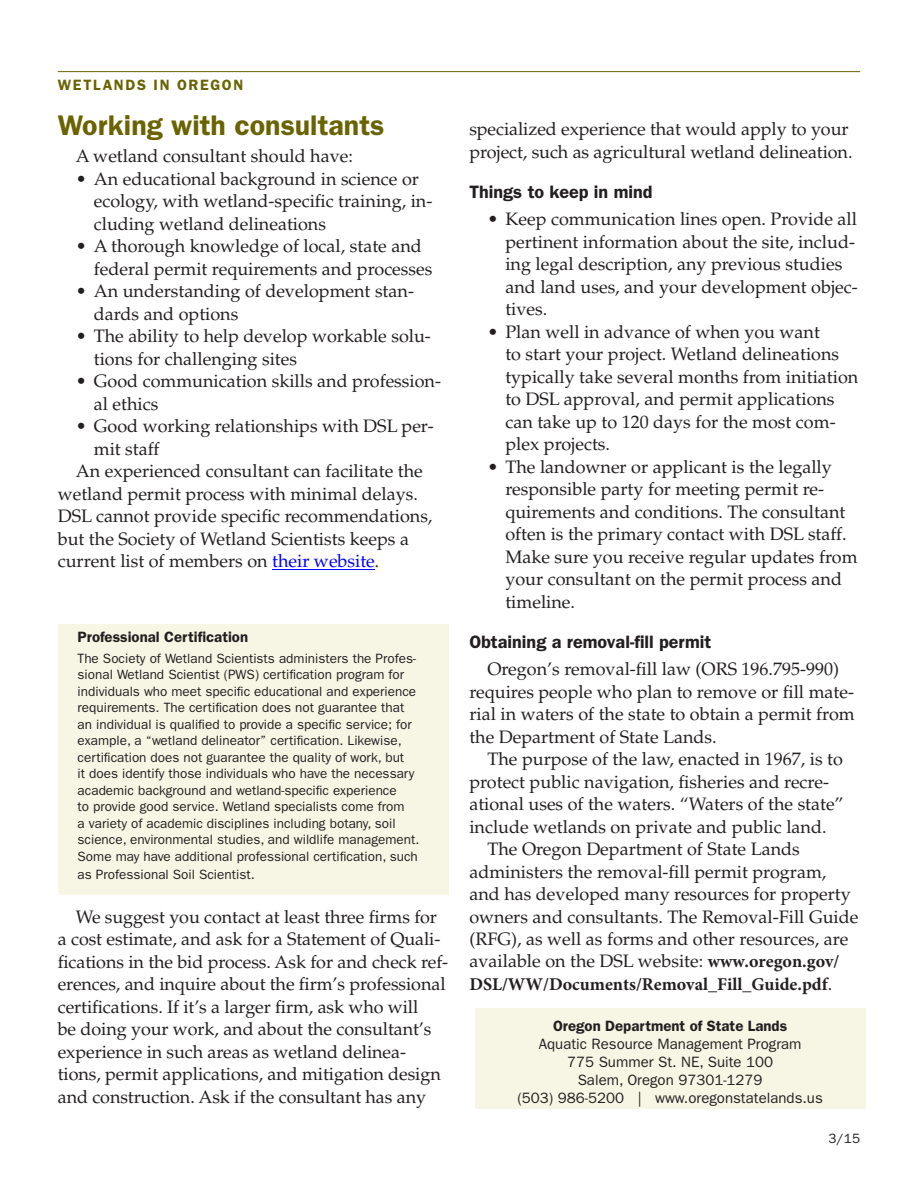
<style>
.page{position:relative;width:918px;height:1188px;background:#fff}
.page>*{position:absolute;margin:0;border:0;box-sizing:border-box;transform-origin:0 0}
.Franklin_Gothic_subh{font:600 28.5px "ITC Franklin Gothic Std";color:#696300}
.Palatino_text{font:18px/22.5px "Palatino LT";color:#231f20}
.Palatino_text_bullet{font:18px/22.5px "Palatino LT";color:#231f20}
.Palatino_text-2{font:700 18px "Minion Pro";color:#231f20}
.Franklin_Gothic_subh-2{font:600 18px "ITC Franklin Gothic Std";color:#231f20}
.franklin_gothic_book{font:15px "ITC Franklin Gothic Std";color:#231f20}
.franklin_gothic_book-2{font:600 15px "ITC Franklin Gothic Std";color:#231f20}
.page_header{font:600 15px "ITC Franklin Gothic Std";letter-spacing:.11em;color:#696300}
.sidebar{font:13.5px/16.5px "ITC Franklin Gothic Std";color:#231f20}
.s1{color:#00f}
.s2{font-family:"Minion Pro"}
.s3{font-family:"ITC Franklin Gothic Std";font-weight:600}
.s4{font-family:"Minion Pro";font-weight:700}
.s5{font-family:"Palatino LT";font-weight:400}
</style>
<div class="page">
<hr style="left:58px;top:71px;width:802px;height:1px;background:#696300">
<div style="left:475px;top:1008px;width:391px;height:100px;background:#f7f6e5"></div>
<div style="left:58px;top:625px;width:391px;height:270px;background:#f7f6e5"></div>
<hr style="left:272px;top:569px;width:103px;height:1px;background:#00f">
<p class="page_header" style="left:58px;top:76px;width:187px">WETLANDS IN OREGON</p>
<p class="Franklin_Gothic_subh" style="left:58px;top:108px;width:328px">Working with consultants</p>
<p class="Palatino_text" style="left:76px;top:145px;width:279px">A wetland consultant should have:</p>
<p class="Palatino_text_bullet" style="left:94px;top:167px;width:340px;text-indent:-18px">• An educational background in science or ecology, with wetland-specific training, in&shy;cluding wetland delineations</p>
<p class="Palatino_text_bullet" style="left:94px;top:235px;width:340px;text-indent:-18px">• A thorough knowledge of local, state and federal permit requirements and processes</p>
<p class="Palatino_text_bullet" style="left:94px;top:280px;width:322px;text-indent:-18px">• An understanding of development stan&shy;dards and options</p>
<p class="Palatino_text_bullet" style="left:94px;top:325px;width:339px;text-indent:-18px">• The ability to help develop workable solu&shy;tions for challenging sites</p>
<p class="Palatino_text_bullet" style="left:94px;top:370px;width:349px;text-indent:-18px">• Good communication skills and profession&shy;al ethics</p>
<p class="Palatino_text_bullet" style="left:94px;top:415px;width:341px;text-indent:-18px">• Good working relationships with DSL per&shy;mit staff</p>
<p class="Palatino_text" style="left:58px;top:460px;width:376px;text-indent:18px">An experienced consultant can facilitate the wetland permit process with minimal delays.<br>DSL cannot provide specific recommendations, but the Society of Wetland Scientists keeps a current list of members on <span class="s1">their website</span><span class="s2">.</span></p>
<p class="franklin_gothic_book-2" style="left:78px;top:628px;width:172px">Professional Certification</p>
<p class="sidebar" style="left:78px;top:650px;width:343px">The Society of Wetland Scientists administers the Profes&shy;sional Wetland Scientist (PWS) certification program for individuals who meet specific educational and experience requirements. The certification does not guarantee that an individual is qualified to provide a specific service; for example, a “wetland delineator” certification. Likewise, certification does not guarantee the quality of work, but<br>it does identify those individuals who have the necessary academic background and wetland-specific experience<br>to provide good service. Wetland specialists come from<br>a variety of academic disciplines including botany, soil science, environmental studies, and wildlife management.<br>Some may have additional professional certification, such</p>
<p class="sidebar" style="left:78px;top:866px;width:179px">as Professional Soil Scientist.</p>
<p class="Palatino_text" style="left:58px;top:905px;width:392px;text-indent:18px">We suggest you contact at least three firms for a cost estimate, and ask for a Statement of Quali&shy;fications in the bid process. Ask for and check ref&shy;erences, and inquire about the firm’s professional certifications. If it’s a larger firm, ask who will<br>be doing your work, and about the consultant’s experience in such areas as wetland delinea&shy;tions, permit applications, and mitigation design and construction. Ask if the consultant has any</p>
<p class="Palatino_text" style="left:469px;top:118px;width:385px">specialized experience that would apply to your project, such as agricultural wetland delineation.</p>
<p class="Franklin_Gothic_subh-2" style="left:469px;top:181px;width:185px">Things to keep in mind</p>
<p class="Palatino_text_bullet" style="left:505px;top:208px;width:354px;text-indent:-18px">• Keep communication lines open. Provide all pertinent information about the site, includ&shy;ing legal description, any previous studies and land uses, and your development objec&shy;tives.</p>
<p class="Palatino_text_bullet" style="left:505px;top:320px;width:354px;text-indent:-18px">• Plan well in advance of when you want<br>to start your project. Wetland delineations typically take several months from initiation to DSL approval, and permit applications can take up to 120 days for the most com&shy;plex projects.</p>
<p class="Palatino_text_bullet" style="left:505px;top:455px;width:354px;text-indent:-18px">• The landowner or applicant is the legally responsible party for meeting permit re&shy;quirements and conditions. The consultant often is the primary contact with DSL staff.<br>Make sure you receive regular updates from your consultant on the permit process and timeline.</p>
<p class="Palatino_text" style="left:487px;top:629px;width:353px;line-height:27px;text-indent:-18px"><span class="s3">Obtaining a removal-fill permit<br></span>Oregon’s removal-fill law (ORS 196.795-990)</p>
<p class="Palatino_text" style="left:469px;top:680px;width:386px">requires people who plan to remove or fill mate-</p>
<p class="Palatino_text" style="left:469px;top:703px;width:387px">rial in waters of the state to obtain a permit from</p>
<p class="Palatino_text" style="left:469px;top:725px;width:249px">the Department of State Lands.</p>
<p class="Palatino_text" style="left:487px;top:748px;width:357px">The purpose of the law, enacted in 1967, is to</p>
<p class="Palatino_text" style="left:469px;top:770px;width:361px">protect public navigation, fisheries and recre-</p>
<p class="Palatino_text" style="left:469px;top:793px;width:376px">ational uses of the waters. “Waters of the state”</p>
<p class="Palatino_text" style="left:469px;top:815px;width:359px">include wetlands on private and public land.</p>
<p class="Palatino_text" style="left:487px;top:838px;width:314px">The Oregon Department of State Lands</p>
<p class="Palatino_text" style="left:469px;top:861px;width:359px">administers the removal-fill permit program,</p>
<p class="Palatino_text" style="left:469px;top:883px;width:383px">and has developed many resources for property</p>
<p class="Palatino_text" style="left:469px;top:906px;width:391px">owners and consultants. The Removal-Fill Guide</p>
<p class="Palatino_text" style="left:469px;top:928px;width:381px">(RFG), as well as forms and other resources, are</p>
<p class="Palatino_text" style="left:469px;top:950px;width:372px">available on the DSL website: <span class="s4">www.oregon.gov/</span></p>
<p class="Palatino_text-2" style="left:469px;top:972px;width:364px">DSL/WW/Documents/Removal_Fill_Guide.pdf<span class="s5">.</span></p>
<p class="franklin_gothic_book-2" style="left:553px;top:1016px;width:236px">Oregon Department of State Lands</p>
<p class="franklin_gothic_book" style="left:539px;top:1035px;width:264px">Aquatic Resource Management Program</p>
<p class="franklin_gothic_book" style="left:567px;top:1053px;width:207px">775 Summer St. NE, Suite 100</p>
<p class="franklin_gothic_book" style="left:578px;top:1071px;width:186px">Salem, Oregon 97301-1279</p>
<p class="franklin_gothic_book" style="left:517px;top:1089px;width:307px">(503) 986-5200 | www.oregonstatelands.us</p>
<p class="sidebar" style="left:828px;top:1130px;width:33px">3/15</p>
</div>
